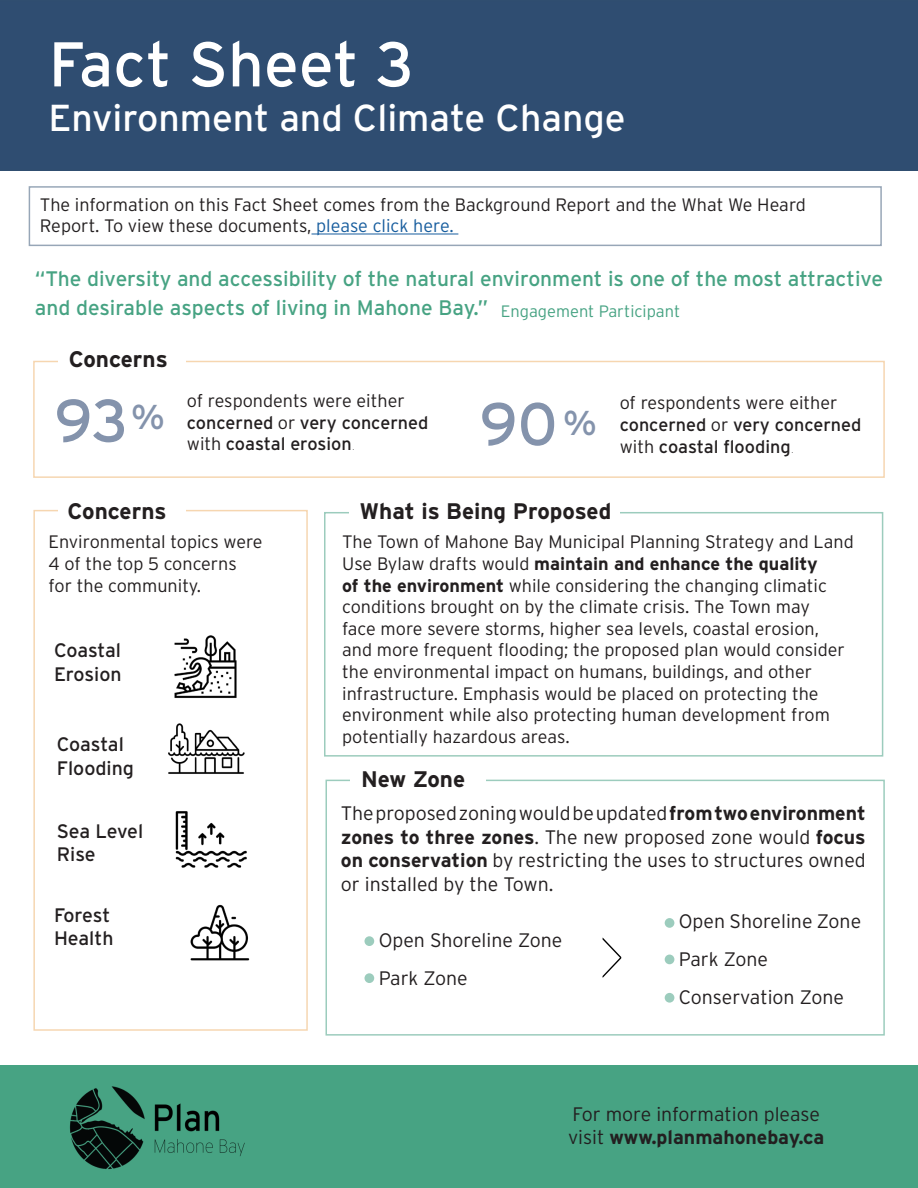
<style>
.page{position:relative;width:918px;height:1188px;background:#fff}
.page>*{position:absolute;margin:0;border:0;box-sizing:border-box;transform-origin:0 0}
.t1{font:100 72px "Interstate";color:#000}
.t2{font:63px "Interstate";color:#fff}
.t3{font:60px "Interstate";color:#8493ac}
.t4{font:37.5px "Interstate";color:#fff}
.t5{font:34.5px "Interstate";color:#8493ac}
.t6{font:700 22.5px "Interstate";color:#231f20}
.t7{font:21px/28.5px "Interstate";color:#47a383}
.t8{font:300 19.5px/23.4px "Interstate";color:#231f20}
.t9{font:19.5px/23.4px "Interstate";color:#231f20}
.t10{font:300 18px/21.6px "Interstate";color:#231f20}
.t11{font:18px/21.6px "Interstate";color:#231f20}
.t12{font:300 16.5px "Interstate";color:#47a383}
.s1{color:#175d9e}
.s2{font-weight:300}
.s3{font-weight:100}
.s4{font-weight:700}
</style>
<div class="page">
<div style="left:0;top:0;width:918px;height:171px;background:#2f4d71"></div>
<hr style="left:0;top:1065px;width:2px;height:123px;background:#47a383">
<div style="left:2px;top:1065px;width:916px;height:123px;background:#47a383"></div>
<img style="left:70px;top:1086px;width:175px;height:83px">
<img style="left:174px;top:635px;width:63px;height:63px">
<img style="left:168px;top:723px;width:77px;height:51px">
<img style="left:175px;top:811px;width:72px;height:57px">
<img style="left:190px;top:904px;width:60px;height:57px">
<div style="left:324px;top:512px;width:559px;height:245px;border:2px solid #9cccbd"></div>
<div style="left:349px;top:499px;width:271px;height:22px;background:#fff"></div>
<div style="left:326px;top:780px;width:559px;height:256px;border:2px solid #9cccbd"></div>
<div style="left:350px;top:766px;width:136px;height:23px;background:#fff"></div>
<div style="left:365px;top:936px;width:9px;height:10px;background:#9cccbd;border-radius:50%"></div>
<div style="left:365px;top:973px;width:9px;height:10px;background:#9cccbd;border-radius:50%"></div>
<div style="left:665px;top:918px;width:9px;height:10px;background:#9cccbd;border-radius:50%"></div>
<div style="left:665px;top:955px;width:9px;height:9px;background:#9cccbd;border-radius:50%"></div>
<div style="left:665px;top:993px;width:9px;height:10px;background:#9cccbd;border-radius:50%"></div>
<hr style="left:312px;top:234px;width:146px;height:1px;background:#175d9e">
<h2 class="t2" style="left:49px;top:29px;width:367px">Fact Sheet 3</h2>
<h3 class="t4" style="left:49px;top:97px;width:578px">Environment and Climate Change</h3>
<p class="t10" style="left:40px;top:194px;width:767px;line-height:21px">The information on this Fact Sheet comes from the Background Report and the What We Heard<br>Report. To view these documents, <span class="s1">please click here.</span></p>
<p class="t7" style="left:35px;top:264px;width:850px">“The diversity and accessibility of the natural environment is one of the most attractive and desirable aspects of living in Mahone Bay.”</p>
<p class="t12" style="left:501px;top:302px;width:181px">Engagement Participant</p>
<p class="t6" style="left:69px;top:347px;width:100px">Concerns</p>
<p class="t3" style="left:54px;top:387px;width:75px">93</p>
<p class="t5" style="left:131px;top:398px;width:35px">%</p>
<p class="t11" style="left:187px;top:390px;width:243px"><span class="s2">of respondents were either </span>concerned <span class="s2">or</span> very concerned <span class="s2">with</span> coastal erosion<span class="s3">.</span></p>
<p class="t3" style="left:480px;top:390px;width:79px">90</p>
<p class="t5" style="left:563px;top:403px;width:35px">%</p>
<p class="t11" style="left:620px;top:392px;width:243px"><span class="s2">of respondents were either </span>concerned <span class="s2">or</span> very concerned <span class="s2">with</span> coastal flooding<span class="s3">.</span></p>
<p class="t6" style="left:68px;top:498px;width:100px">Concerns</p>
<p class="t6" style="left:360px;top:499px;width:253px">What is Being Proposed</p>
<p class="t10" style="left:342px;top:531px;width:513px">The Town of Mahone Bay Municipal Planning Strategy and Land Use Bylaw drafts would <span class="s4">maintain and enhance the quality<br>of the environment</span> while considering the changing climatic conditions brought on by the climate crisis. The Town may<br>face more severe storms, higher sea levels, coastal erosion,<br>and more frequent flooding; the proposed plan would consider the environmental impact on humans, buildings, and other infrastructure. Emphasis would be placed on protecting the environment while also protecting human development from potentially hazardous areas.</p>
<p class="t6" style="left:361px;top:767px;width:106px">New Zone</p>
<p class="t8" style="left:341px;top:802px;width:526px;text-align:justify">The proposed zoning would be updated <span class="s4">from two environment zones to three zones</span>. The new proposed zone would <span class="s4">focus on conservation</span> by restricting the uses to structures owned or installed by the Town.</p>
<p class="t8" style="left:379px;top:929px;width:185px">Open Shoreline Zone</p>
<p class="t8" style="left:379px;top:966px;width:91px">Park Zone</p>
<p class="t10" style="left:49px;top:531px;width:216px">Environmental topics were<br>4 of the top 5 concerns for the community.</p>
<p class="t9" style="left:54px;top:639px;width:69px">Coastal<br>Erosion</p>
<p class="t9" style="left:57px;top:733px;width:79px">Coastal<br>Flooding</p>
<p class="t9" style="left:57px;top:819px;width:88px">Sea Level<br>Rise</p>
<p class="t9" style="left:54px;top:903px;width:61px">Forest<br>Health</p>
<p class="t8" style="left:679px;top:910px;width:184px">Open Shoreline Zone</p>
<p class="t8" style="left:679px;top:947px;width:91px">Park Zone</p>
<p class="t8" style="left:679px;top:985px;width:167px">Conservation Zone</p>
<p class="t1" style="left:597px;top:919px;width:29px">&gt;</p>
<p class="t8" style="left:568px;top:1102px;width:258px">For more information please visit <span class="s4">www.planmahonebay.ca</span></p>
</div>
